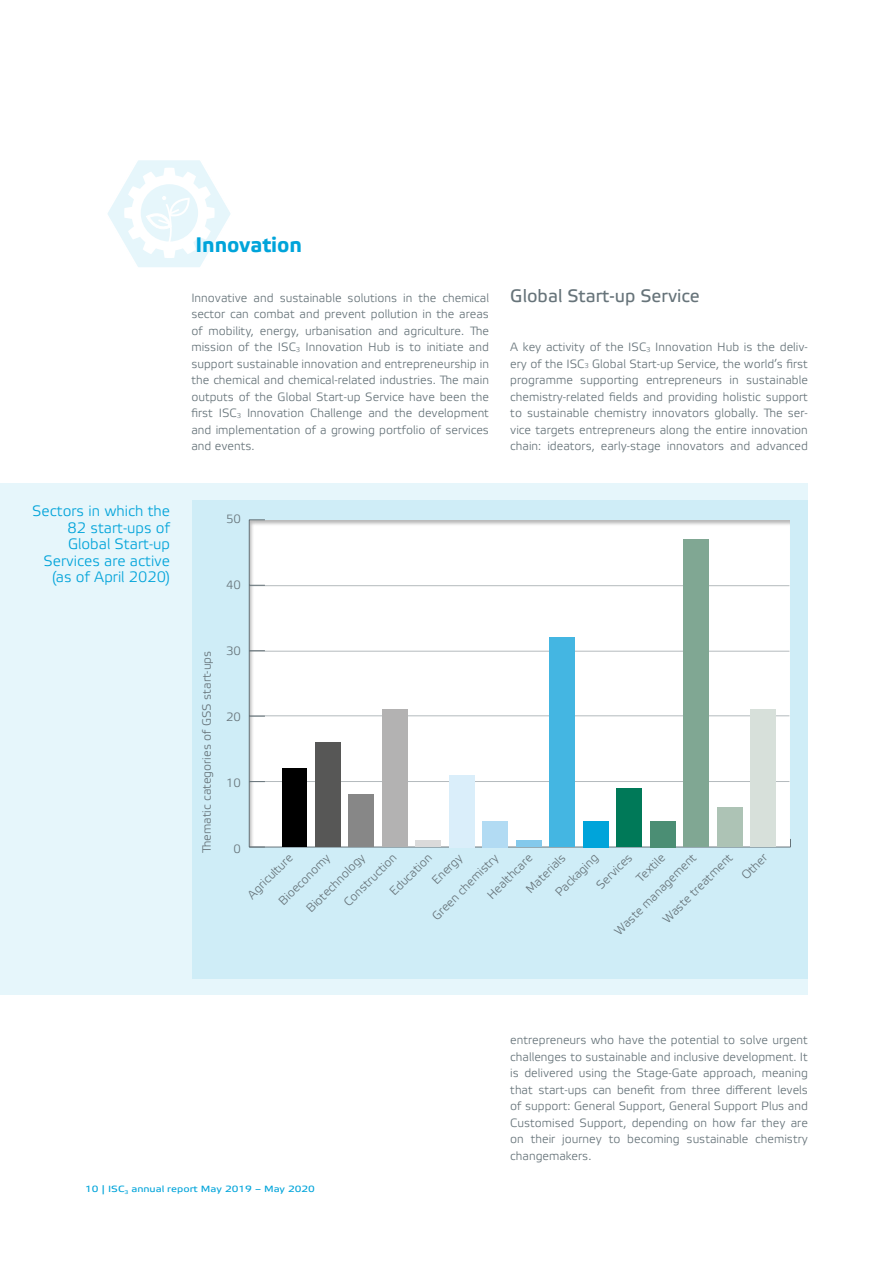
<style>
.page{position:relative;width:893px;height:1263px;background:#fff}
.page>*{position:absolute;margin:0;border:0;box-sizing:border-box;transform-origin:0 0}
.t1{font:700 21px "Etelka Text Pro";color:#00a4da}
.t2{font:18px "Etelka Text Pro";color:#67747a}
.t3{font:15px/16.5px "Etelka Light Pro";color:#00a4da;text-align:right}
.t4{font:12px/16.5px "Etelka Light Pro";color:#67747a;text-align:justify}
.t5{font:9px "Etelka Wide Text Pro";color:#00a4da}
.s1{font-size:7.05px}
</style>
<div class="page">
<div style="left:0;top:483px;width:808px;height:512px;background:#e6f6fb"></div>
<div style="left:192px;top:500px;width:616px;height:478px;background:#cfedf7"></div>
<div style="left:249px;top:518px;width:543px;height:329px;background:#fff"></div>
<hr style="left:250px;top:781px;width:539px;height:1px;background:#67747a">
<hr style="left:250px;top:715px;width:539px;height:1px;background:#67747a">
<hr style="left:250px;top:651px;width:539px;height:1px;background:#67747a">
<hr style="left:250px;top:585px;width:539px;height:1px;background:#67747a">
<hr style="left:249px;top:847px;width:541px;height:1px;background:#67747a">
<hr style="left:249px;top:520px;width:1px;height:327px;background:#67747a">
<svg style="left:249px;top:847px;width:16px;height:1px"></svg>
<svg style="left:250px;top:716px;width:15px;height:1px"></svg>
<svg style="left:250px;top:650px;width:15px;height:1px"></svg>
<svg style="left:250px;top:585px;width:15px;height:1px"></svg>
<svg style="left:249px;top:519px;width:16px;height:1px"></svg>
<div style="left:750px;top:710px;width:26px;height:137px;background:#d7e0da"></div>
<div style="left:717px;top:808px;width:25px;height:39px;background:#adc3b5"></div>
<div style="left:683px;top:539px;width:26px;height:308px;background:#80a793"></div>
<div style="left:650px;top:821px;width:25px;height:26px;background:#4b8e74"></div>
<div style="left:616px;top:788px;width:26px;height:59px;background:#007958"></div>
<div style="left:583px;top:821px;width:25px;height:26px;background:#00a4da"></div>
<div style="left:549px;top:638px;width:26px;height:209px;background:#44b6e2"></div>
<div style="left:516px;top:840px;width:25px;height:7px;background:#84c9eb"></div>
<div style="left:482px;top:821px;width:26px;height:26px;background:#b2dbf3"></div>
<div style="left:449px;top:775px;width:26px;height:72px;background:#daeefa"></div>
<div style="left:416px;top:840px;width:25px;height:7px;background:#dadada"></div>
<div style="left:382px;top:710px;width:26px;height:137px;background:#b3b2b2"></div>
<div style="left:349px;top:795px;width:25px;height:52px;background:#878787"></div>
<div style="left:315px;top:742px;width:26px;height:105px;background:#575756"></div>
<div style="left:282px;top:768px;width:25px;height:79px;background:#000"></div>
<svg style="left:107px;top:160px;width:124px;height:107px"></svg>
<h1 class="t1" style="left:195px;top:233px;width:108px">Innovation</h1>
<p class="t4" style="left:191px;top:290px;width:299px">Innovative and sustainable solutions in the chemical sector can combat and prevent pollution in the areas of mobility, energy, urbanisation and agriculture. The mission of the ISC<span class="s1">3</span> Innovation Hub is to initiate and support sustainable innovation and entrepreneurship in the chemical and chemical-related industries. The main outputs of the Global Start-up Service have been the first ISC<span class="s1">3</span> Innovation Challenge and the development and implementation of a growing portfolio of services and events.</p>
<h2 class="t2" style="left:510px;top:286px;width:191px">Global Start-up Service</h2>
<p class="t4" style="left:510px;top:339px;width:299px">A key activity of the ISC<span class="s1">3</span> Innovation Hub is the deliv&shy;ery of the ISC<span class="s1">3</span> Global Start-up Service, the world’s first programme supporting entrepreneurs in sustainable chemistry-related fields and providing holistic support to sustainable chemistry innovators globally. The ser&shy;vice targets entrepreneurs along the entire innovation chain: ideators, early-stage innovators and advanced</p>
<p class="t3" style="left:32px;top:504px;width:139px">Sectors in which the<br>82 start-ups of<br>Global Start-up<br>Services are active (as of April 2020)</p>
<p class="t4" style="left:226px;top:511px;width:16px">50</p>
<p class="t4" style="left:226px;top:577px;width:16px">40</p>
<p class="t4" style="left:199px;top:853px;width:204px;rotate:-90deg">Thematic categories of GSS start-ups</p>
<p class="t4" style="left:226px;top:643px;width:16px">30</p>
<p class="t4" style="left:226px;top:709px;width:16px">20</p>
<p class="t4" style="left:226px;top:775px;width:16px">10</p>
<p class="t4" style="left:234px;top:841px;width:9px">0</p>
<p class="t4" style="left:611px;top:928px;width:111px;rotate:-45deg">Waste management</p>
<p class="t4" style="left:659px;top:916px;width:94px;rotate:-45deg">Waste treatment</p>
<p class="t4" style="left:738px;top:872px;width:33px;rotate:-45deg">Other</p>
<p class="t4" style="left:282px;top:884px;width:79px;line-height:24.8px;text-indent:-14px;rotate:-45deg">Bioeconomy<br>Biotechnology</p>
<p class="t4" style="left:484px;top:891px;width:60px;rotate:-45deg">Healthcare</p>
<p class="t4" style="left:593px;top:882px;width:47px;rotate:-45deg">Services</p>
<p class="t4" style="left:633px;top:875px;width:37px;rotate:-45deg">Textile</p>
<p class="t4" style="left:244px;top:891px;width:60px;rotate:-45deg">Agriculture</p>
<p class="t4" style="left:386px;top:888px;width:55px;rotate:-45deg">Education</p>
<p class="t4" style="left:408px;top:891px;width:90px;line-height:25.5px;text-align:center;rotate:-45deg">Energy<br>Green chemistry</p>
<p class="t4" style="left:341px;top:899px;width:71px;rotate:-45deg">Construction</p>
<p class="t4" style="left:552px;top:889px;width:57px;rotate:-45deg">Packaging</p>
<p class="t4" style="left:523px;top:886px;width:52px;rotate:-45deg">Materials</p>
<p class="t4" style="left:510px;top:1032px;width:299px">entrepreneurs who have the potential to solve urgent challenges to sustainable and inclusive development. It is delivered using the Stage-Gate approach, meaning that start-ups can benefit from three different levels of support: General Support, General Support Plus and Customised Support, depending on how far they are on their journey to becoming sustainable chemistry changemakers.</p>
<p class="t5" style="left:85px;top:1184px;width:232px">10 | ISC<sub>3</sub> annual report May 2019 – May 2020</p>
</div>
